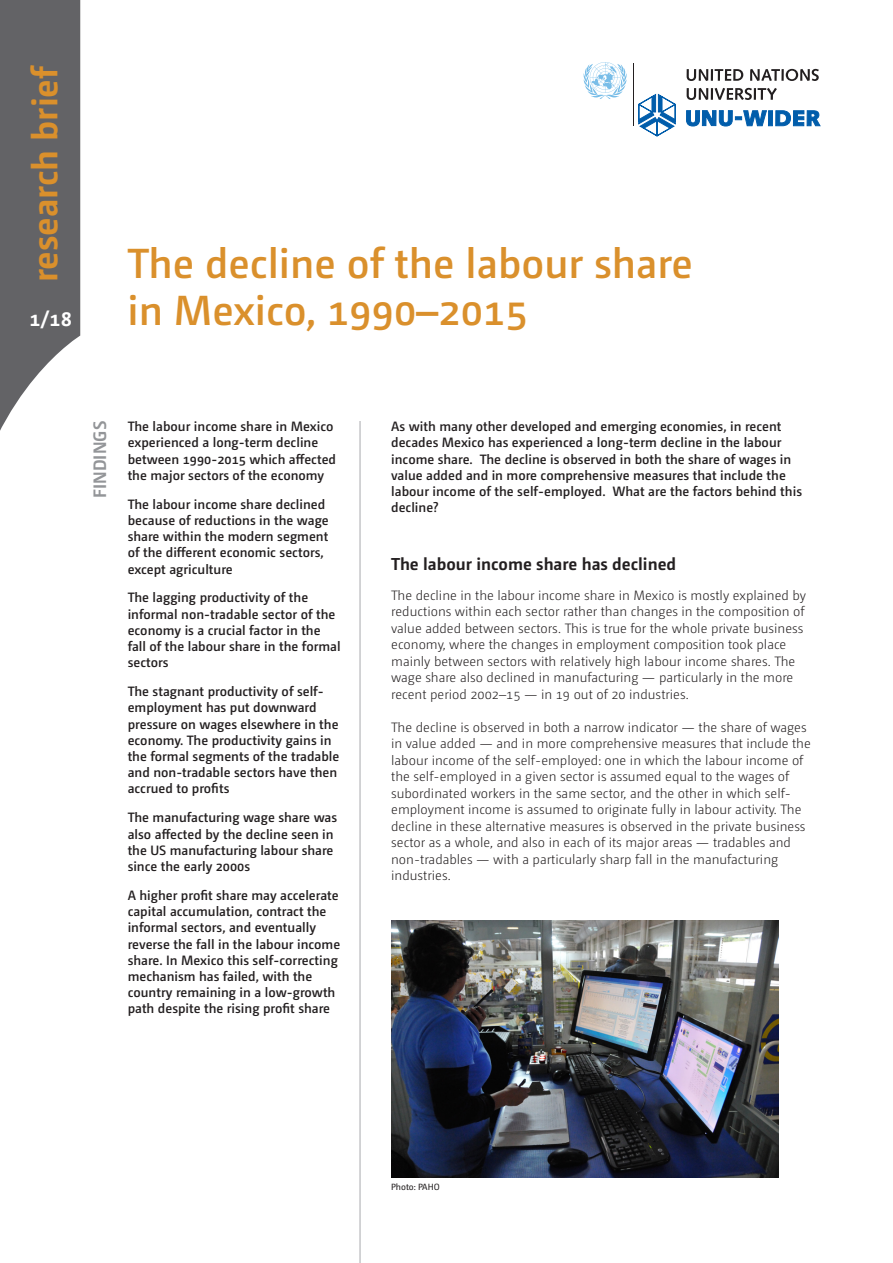
<style>
.page{position:relative;width:893px;height:1263px;background:#fff}
.page>*{position:absolute;margin:0;border:0;box-sizing:border-box;transform-origin:0 0}
.t1{font:600 42px/46.5px "Camingo Dos";color:#da902c}
.t2{font:700 36px "Camingo Dos";color:#da902c}
.t3{font:700 21px "Camingo Dos";color:#fff}
.FINDINGS{font:700 18px "Camingo Dos";color:#939598}
.Heading_1{font:700 17.25px "Camingo Dos";color:#231f20}
.Paragraph{font:300 13.5px/16.5px "Camingo Dos";color:#231f20}
.Highlight{font:600 13.5px/16.2px "Camingo Dos";color:#231f20}
.Lead{font:600 13.5px/16.2px "Camingo Dos";color:#231f20}
.Credits{font:9px "Camingo Dos";color:#231f20}
</style>
<div class="page">
<hr style="left:360px;top:421px;width:1px;height:842px;background:#a8a9ad">
<svg style="left:0;top:0;width:81px;height:431px;background:#78787a"></svg>
<hr style="left:633px;top:64px;width:1px;height:62px;background:#231f20">
<svg style="left:584px;top:62px;width:43px;height:37px"></svg>
<svg style="left:638px;top:93px;width:38px;height:43px"></svg>
<svg style="left:686px;top:68px;width:135px;height:59px"></svg>
<img style="left:391px;top:921px;width:387px;height:257px">
<p class="t2" style="left:23px;top:282px;width:218px;rotate:-90deg">research brief</p>
<p class="t3" style="left:30px;top:306px;width:44px">1/18</p>
<p class="t1" style="left:128px;top:240px;width:567px">The decline of the labour share in Mexico, 1990–2015</p>
<p class="FINDINGS" style="left:89px;top:498px;width:79px;rotate:-90deg">FINDINGS</p>
<p class="Highlight" style="left:128px;top:418px;width:210px">The labour income share in Mexico experienced a long-term decline between 1990-2015 which affected the major sectors of the economy</p>
<p class="Highlight" style="left:128px;top:496px;width:203px">The labour income share declined because of reductions in the wage share within the modern segment of the different economic sectors, except agriculture</p>
<p class="Highlight" style="left:128px;top:589px;width:214px">The lagging productivity of the informal non-tradable sector of the economy is a crucial factor in the fall of the labour share in the formal sectors</p>
<p class="Highlight" style="left:128px;top:683px;width:213px">The stagnant productivity of self&shy;employment has put downward pressure on wages elsewhere in the economy. The productivity gains in the formal segments of the tradable and non-tradable sectors have then accrued to profits</p>
<p class="Highlight" style="left:128px;top:809px;width:211px">The manufacturing wage share was also affected by the decline seen in the US manufacturing labour share since the early 2000s</p>
<p class="Highlight" style="left:128px;top:887px;width:214px">A higher profit share may accelerate capital accumulation, contract the informal sectors, and eventually reverse the fall in the labour income share. In Mexico this self-correcting mechanism has failed, with the country remaining in a low-growth path despite the rising profit share</p>
<p class="Lead" style="left:391px;top:418px;width:412px">As with many other developed and emerging economies, in recent decades Mexico has experienced a long-term decline in the labour income share. The decline is observed in both the share of wages in value added and in more comprehensive measures that include the labour income of the self-employed. What are the factors behind this decline?</p>
<p class="Heading_1" style="left:391px;top:553px;width:286px">The labour income share has declined</p>
<p class="Paragraph" style="left:391px;top:587px;width:416px">The decline in the labour income share in Mexico is mostly explained by reductions within each sector rather than changes in the composition of value added between sectors. This is true for the whole private business economy, where the changes in employment composition took place mainly between sectors with relatively high labour income shares. The wage share also declined in manufacturing — particularly in the more recent period 2002–15 — in 19 out of 20 industries.</p>
<p class="Paragraph" style="left:391px;top:719px;width:421px">The decline is observed in both a narrow indicator — the share of wages in value added — and in more comprehensive measures that include the labour income of the self-employed: one in which the labour income of the self-employed in a given sector is assumed equal to the wages of subordinated workers in the same sector, and the other in which self&shy;employment income is assumed to originate fully in labour activity. The decline in these alternative measures is observed in the private business sector as a whole, and also in each of its major areas — tradables and non-tradables — with a particularly sharp fall in the manufacturing industries.</p>
<p class="Credits" style="left:391px;top:1182px;width:50px">Photo: PAHO</p>
</div>
